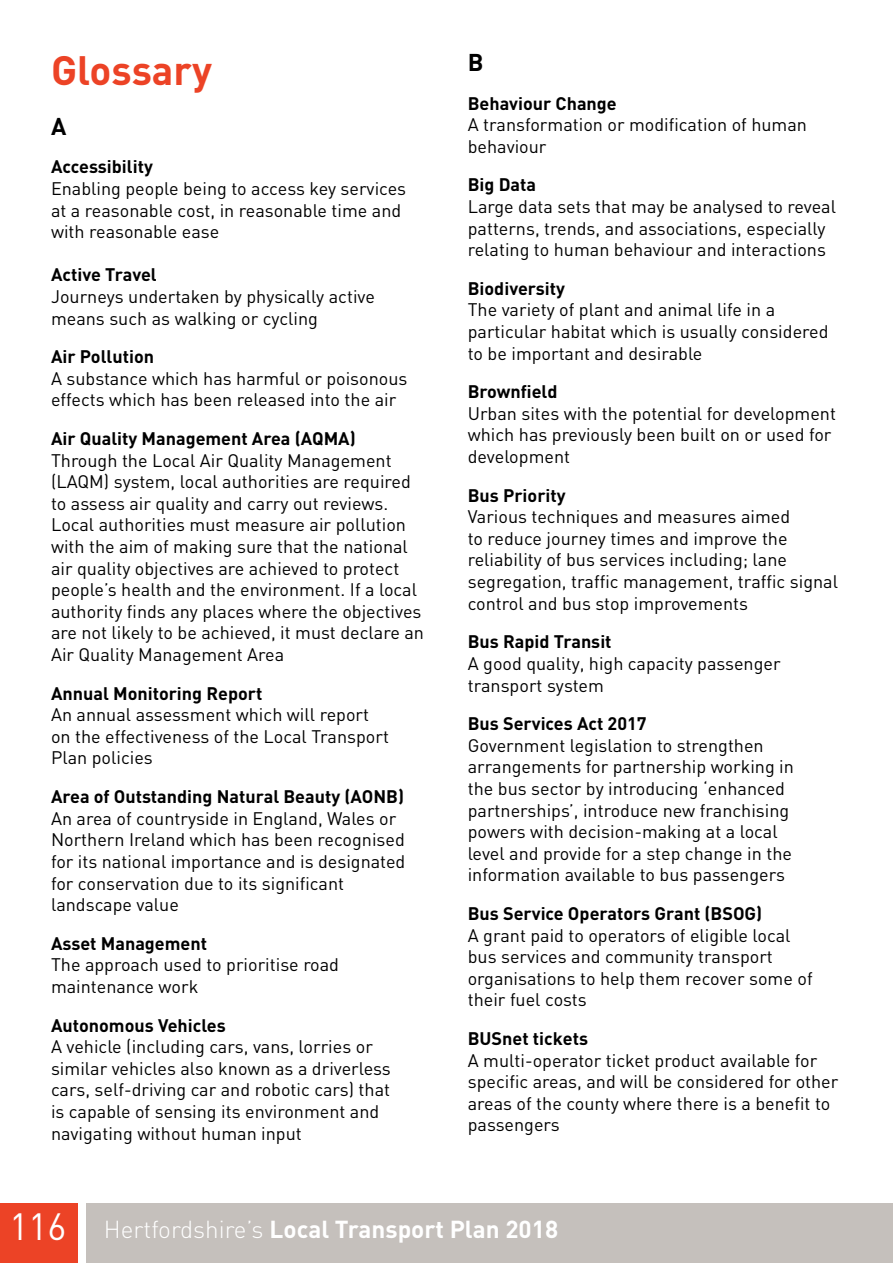
<style>
.page{position:relative;width:893px;height:1263px;background:#fff}
.page>*{position:absolute;margin:0;border:0;box-sizing:border-box;transform-origin:0 0}
.Section_Header{font:700 40.5px "DIN";color:#ec4326}
.t1{font:700 24.3px "DIN";color:#fff}
.sub_header{font:700 24px "DIN";color:#000}
.sub_header-2{font:18px/21.6px "DIN";color:#000}
.s1{font-weight:700}
.s2{font-weight:400;font-size:37.5px}
.s3{font-weight:300}
</style>
<div class="page">
<div style="left:0;top:1203px;width:78px;height:60px;background:#ec4326"></div>
<div style="left:86px;top:1203px;width:807px;height:60px;background:#c5c0bc"></div>
<h1 class="Section_Header" style="left:51px;top:44px;width:162px">Glossary</h1>
<h2 class="sub_header" style="left:51px;top:110px;width:17px">A</h2>
<p class="sub_header-2" style="left:51px;top:156px;width:357px"><span class="s1">Accessibility<br></span>Enabling people being to access key services at a reasonable cost, in reasonable time and with reasonable ease</p>
<p class="sub_header-2" style="left:51px;top:264px;width:325px"><span class="s1">Active Travel<br></span>Journeys undertaken by physically active means such as walking or cycling</p>
<p class="sub_header-2" style="left:51px;top:346px;width:358px"><span class="s1">Air Pollution<br></span>A substance which has harmful or poisonous effects which has been released into the air</p>
<p class="sub_header-2" style="left:51px;top:427px;width:374px"><span class="s1">Air Quality Management Area (AQMA)<br></span>Through the Local Air Quality Management (LAQM) system, local authorities are required to assess air quality and carry out reviews.<br>Local authorities must measure air pollution with the aim of making sure that the national air quality objectives are achieved to protect people’s health and the environment. If a local authority finds any places where the objectives are not likely to be achieved, it must declare an Air Quality Management Area</p>
<p class="sub_header-2" style="left:51px;top:682px;width:339px"><span class="s1">Annual Monitoring Report<br></span>An annual assessment which will report on the effectiveness of the Local Transport<br>Plan policies</p>
<p class="sub_header-2" style="left:51px;top:785px;width:356px"><span class="s1">Area of Outstanding Natural Beauty (AONB)<br></span>An area of countryside in England, Wales or Northern Ireland which has been recognised for its national importance and is designated for conservation due to its significant landscape value</p>
<p class="sub_header-2" style="left:51px;top:932px;width:290px"><span class="s1">Asset Management<br></span>The approach used to prioritise road maintenance work</p>
<p class="sub_header-2" style="left:51px;top:1014px;width:341px"><span class="s1">Autonomous Vehicles<br></span>A vehicle (including cars, vans, lorries or similar vehicles also known as a driverless cars, self-driving car and robotic cars) that is capable of sensing its environment and navigating without human input</p>
<h2 class="sub_header" style="left:468px;top:47px;width:17px">B</h2>
<h2 class="sub_header-2" style="left:468px;top:92px;width:341px"><span class="s1">Behaviour Change<br></span>A transformation or modification of human behaviour</h2>
<p class="sub_header-2" style="left:468px;top:174px;width:370px"><span class="s1">Big Data<br></span>Large data sets that may be analysed to reveal patterns, trends, and associations, especially relating to human behaviour and interactions</p>
<p class="sub_header-2" style="left:468px;top:277px;width:362px"><span class="s1">Biodiversity<br></span>The variety of plant and animal life in a particular habitat which is usually considered to be important and desirable</p>
<p class="sub_header-2" style="left:468px;top:381px;width:370px"><span class="s1">Brownfield<br></span>Urban sites with the potential for development which has previously been built on or used for development</p>
<p class="sub_header-2" style="left:468px;top:484px;width:372px"><span class="s1">Bus Priority<br></span>Various techniques and measures aimed<br>to reduce journey times and improve the reliability of bus services including; lane segregation, traffic management, traffic signal control and bus stop improvements</p>
<p class="sub_header-2" style="left:468px;top:631px;width:314px"><span class="s1">Bus Rapid Transit<br></span>A good quality, high capacity passenger transport system</p>
<p class="sub_header-2" style="left:468px;top:712px;width:328px"><span class="s1">Bus Services Act 2017<br></span>Government legislation to strengthen arrangements for partnership working in the bus sector by introducing ‘enhanced partnerships’, introduce new franchising powers with decision-making at a local level and provide for a step change in the information available to bus passengers</p>
<p class="sub_header-2" style="left:468px;top:902px;width:346px"><span class="s1">Bus Service Operators Grant (BSOG)<br></span>A grant paid to operators of eligible local bus services and community transport organisations to help them recover some of their fuel costs</p>
<p class="sub_header-2" style="left:468px;top:1027px;width:372px"><span class="s1">BUSnet tickets<br></span>A multi-operator ticket product available for specific areas, and will be considered for other areas of the county where there is a benefit to passengers</p>
<h2 class="t1" style="left:10px;top:1213px;width:550px"><span class="s2">116</span> <span class="s3">Hertfordshire’s</span> Local Transport Plan 2018</h2>
</div>
